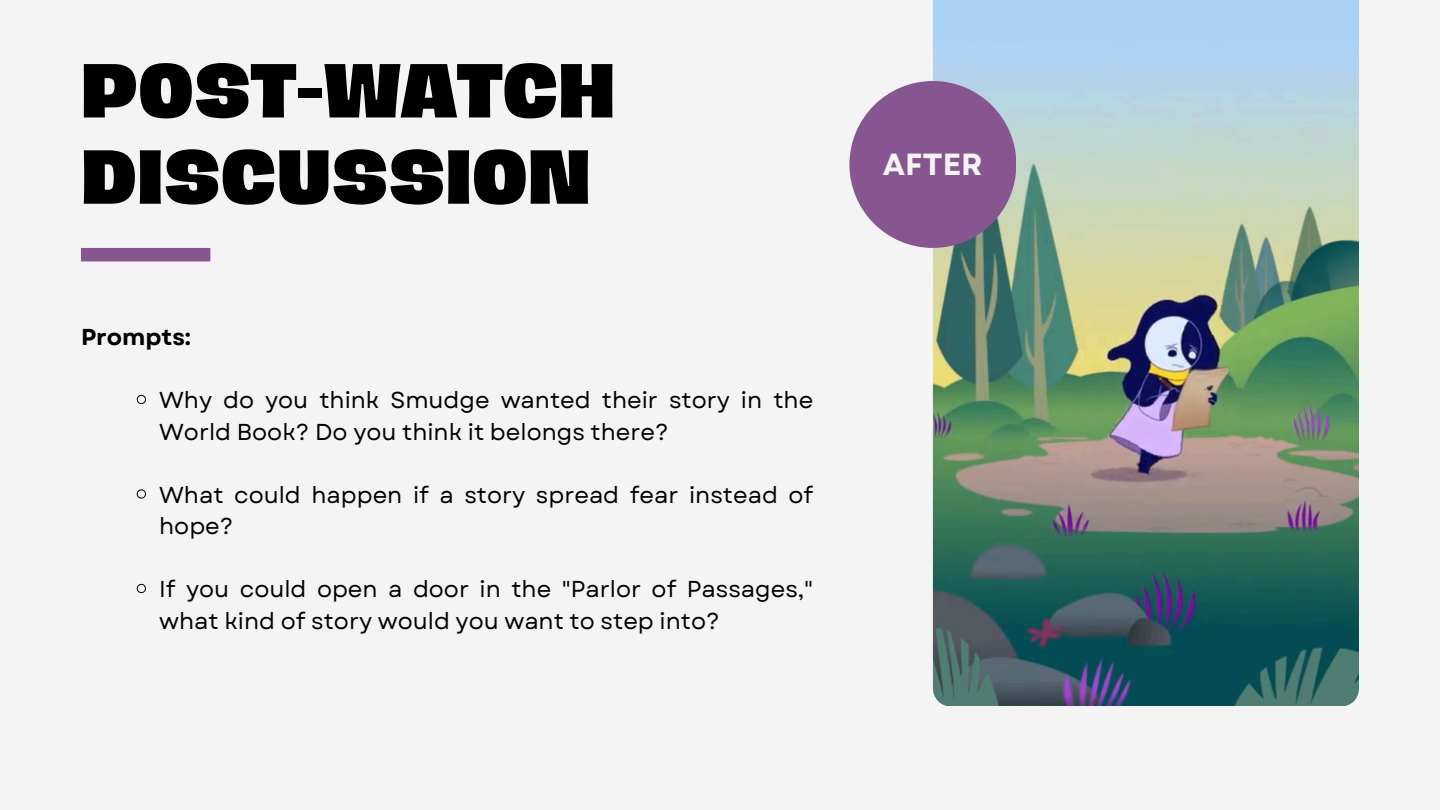
<style>
.page{position:relative;width:1440px;height:810px;background:#f4f4f4}
.page>*{position:absolute;margin:0;border:0;box-sizing:border-box;transform-origin:0 0}
.t1{font:800 70px/86.2px "Hagrid Text";color:#000}
.t2{font:700 30.5px "Garet";color:#f4f4f4}
.t3{font:23px/31.5px "Garet";color:#000}
.t4{font:700 23px "Garet";color:#000}
</style>
<div class="page">
<img style="left:933px;top:0;width:426px;height:706px">
<div style="left:849px;top:81px;width:167px;height:167px;background:#875691;border-radius:50%"></div>
<div style="left:81px;top:248px;width:129px;height:13px;background:#875691"></div>
<svg style="left:136px;top:395px;width:10px;height:9px"></svg>
<svg style="left:136px;top:489px;width:10px;height:10px"></svg>
<svg style="left:136px;top:584px;width:10px;height:9px"></svg>
<h3 class="t1" style="left:81px;top:47px;width:536px">POST-WATCH<br>DISCUSSION</h3>
<p class="t4" style="left:81px;top:321px;width:112px">Prompts:</p>
<p class="t3" style="left:159px;top:384px;width:656px">Why do you think Smudge wanted their story in the<br>World Book? Do you think it belongs there?</p>
<p class="t3" style="left:159px;top:479px;width:656px">What could happen if a story spread fear instead of hope?</p>
<p class="t3" style="left:159px;top:573px;width:656px">If you could open a door in the "Parlor of Passages," what kind of story would you want to step into?</p>
<p class="t2" style="left:883px;top:142px;width:101px">AFTER</p>
</div>
